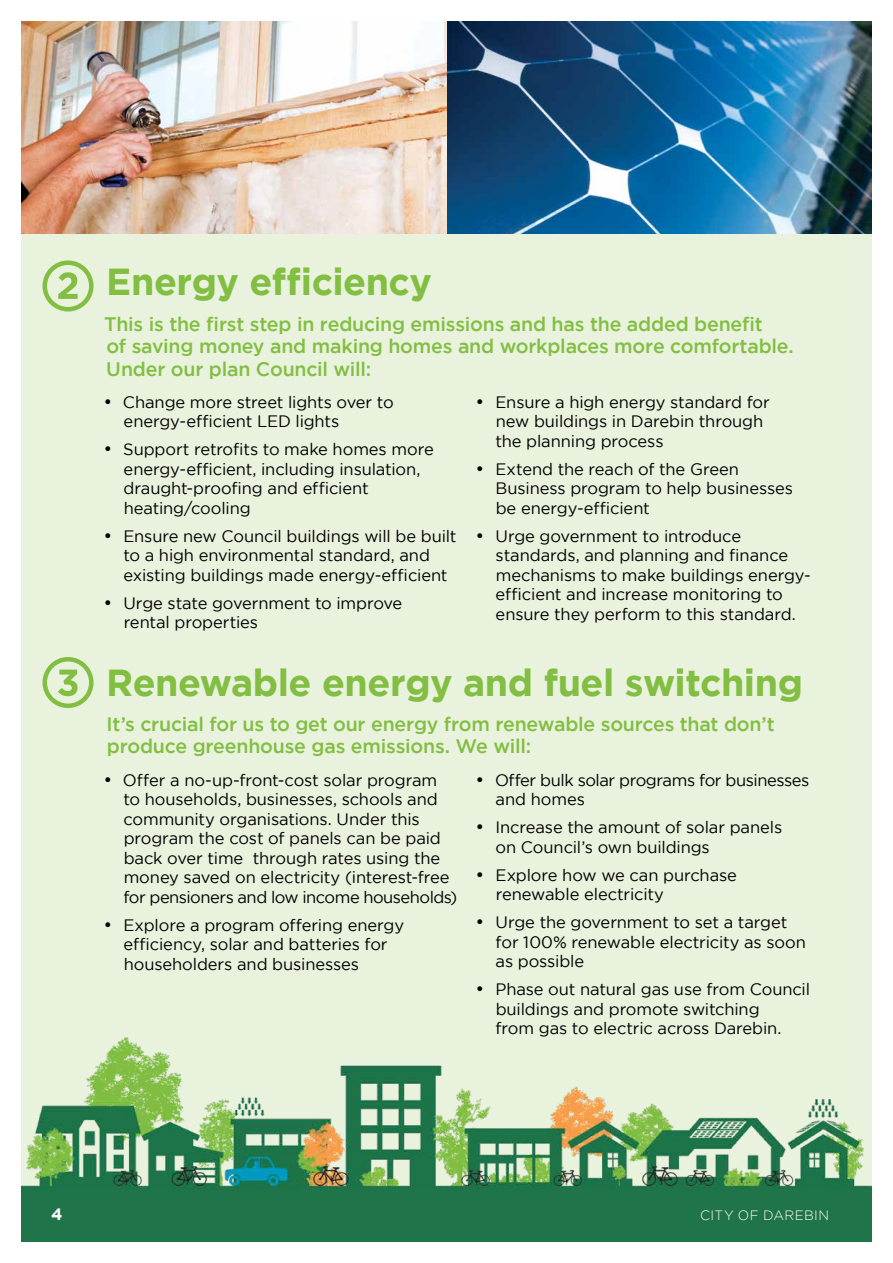
<style>
.page{position:relative;width:893px;height:1263px;background:#fff}
.page>*{position:absolute;margin:0;border:0;box-sizing:border-box;transform-origin:0 0}
.t1{font:700 37.5px "Gotham";letter-spacing:-.01em;color:#81be41}
.t2{font:500 19.5px/22.5px "Gotham";letter-spacing:-.01em;color:#81be41}
.t3{font:16.5px/19.5px "Gotham";letter-spacing:-.01em;color:#000}
.t4{font:700 16.5px "Gotham";color:#fff}
.t5{font:300 13.5px "Gotham";letter-spacing:.035em;color:#fff}
</style>
<div class="page">
<div style="left:21px;top:21px;width:851px;height:1221px;background:#e9f2dd"></div>
<img style="left:21px;top:1037px;width:851px;height:154px">
<div style="left:21px;top:1191px;width:851px;height:51px;background:#207449"></div>
<img style="left:21px;top:21px;width:851px;height:213px">
<svg style="left:58px;top:670px;width:20px;height:26px"></svg>
<div style="left:43px;top:657px;width:51px;height:51px;border:4px solid #81be41;border-radius:50%"></div>
<svg style="left:58px;top:272px;width:20px;height:27px"></svg>
<div style="left:43px;top:260px;width:51px;height:51px;border:4px solid #81be41;border-radius:50%"></div>
<h1 class="t1" style="left:106px;top:260px;width:327px">Energy efficiency</h1>
<p class="t2" style="left:104px;top:312px;width:691px">This is the first step in reducing emissions and has the added benefit<br>of saving money and making homes and workplaces more comfortable.<br>Under our plan Council will:</p>
<p class="t3" style="left:124px;top:392px;width:272px;text-indent:-20px">• Change more street lights over to energy-efficient LED lights</p>
<p class="t3" style="left:124px;top:439px;width:312px;text-indent:-20px">• Support retrofits to make homes more energy-efficient, including insulation, draught-proofing and efficient heating/cooling</p>
<p class="t3" style="left:123px;top:526px;width:335px;text-indent:-19px">• Ensure new Council buildings will be built to a high environmental standard, and existing buildings made energy-efficient</p>
<p class="t3" style="left:124px;top:593px;width:280px;text-indent:-20px">• Urge state government to improve rental properties</p>
<p class="t3" style="left:495px;top:392px;width:276px;text-indent:-19px">• Ensure a high energy standard for new buildings in Darebin through the planning process</p>
<p class="t3" style="left:495px;top:459px;width:299px;text-indent:-19px">• Extend the reach of the Green<br>Business program to help businesses be energy-efficient</p>
<p class="t3" style="left:496px;top:526px;width:317px;text-indent:-19px">• Urge government to introduce standards, and planning and finance mechanisms to make buildings energy&shy;efficient and increase monitoring to ensure they perform to this standard.</p>
<h1 class="t1" style="left:106px;top:661px;width:698px">Renewable energy and fuel switching</h1>
<p class="t2" style="left:106px;top:712px;width:670px">It’s crucial for us to get our energy from renewable sources that don’t produce greenhouse gas emissions. We will:</p>
<p class="t3" style="left:123px;top:770px;width:336px;text-indent:-19px">• Offer a no-up-front-cost solar program to households, businesses, schools and community organisations. Under this program the cost of panels can be paid back over time through rates using the money saved on electricity (interest-free for pensioners and low income households)</p>
<p class="t3" style="left:124px;top:915px;width:282px;text-indent:-20px">• Explore a program offering energy efficiency, solar and batteries for householders and businesses</p>
<p class="t3" style="left:496px;top:770px;width:315px;text-indent:-19px">• Offer bulk solar programs for businesses and homes</p>
<p class="t3" style="left:495px;top:817px;width:288px;text-indent:-19px">• Increase the amount of solar panels on Council’s own buildings</p>
<p class="t3" style="left:496px;top:865px;width:243px;text-indent:-20px">• Explore how we can purchase renewable electricity</p>
<p class="t3" style="left:496px;top:912px;width:312px;text-indent:-19px">• Urge the government to set a target for 100% renewable electricity as soon as possible</p>
<p class="t3" style="left:496px;top:979px;width:316px;text-indent:-19px">• Phase out natural gas use from Council buildings and promote switching<br>from gas to electric across Darebin.</p>
<p class="t4" style="left:51px;top:1205px;width:13px">4</p>
<p class="t5" style="left:700px;top:1208px;width:130px">CITY OF DAREBIN</p>
</div>
